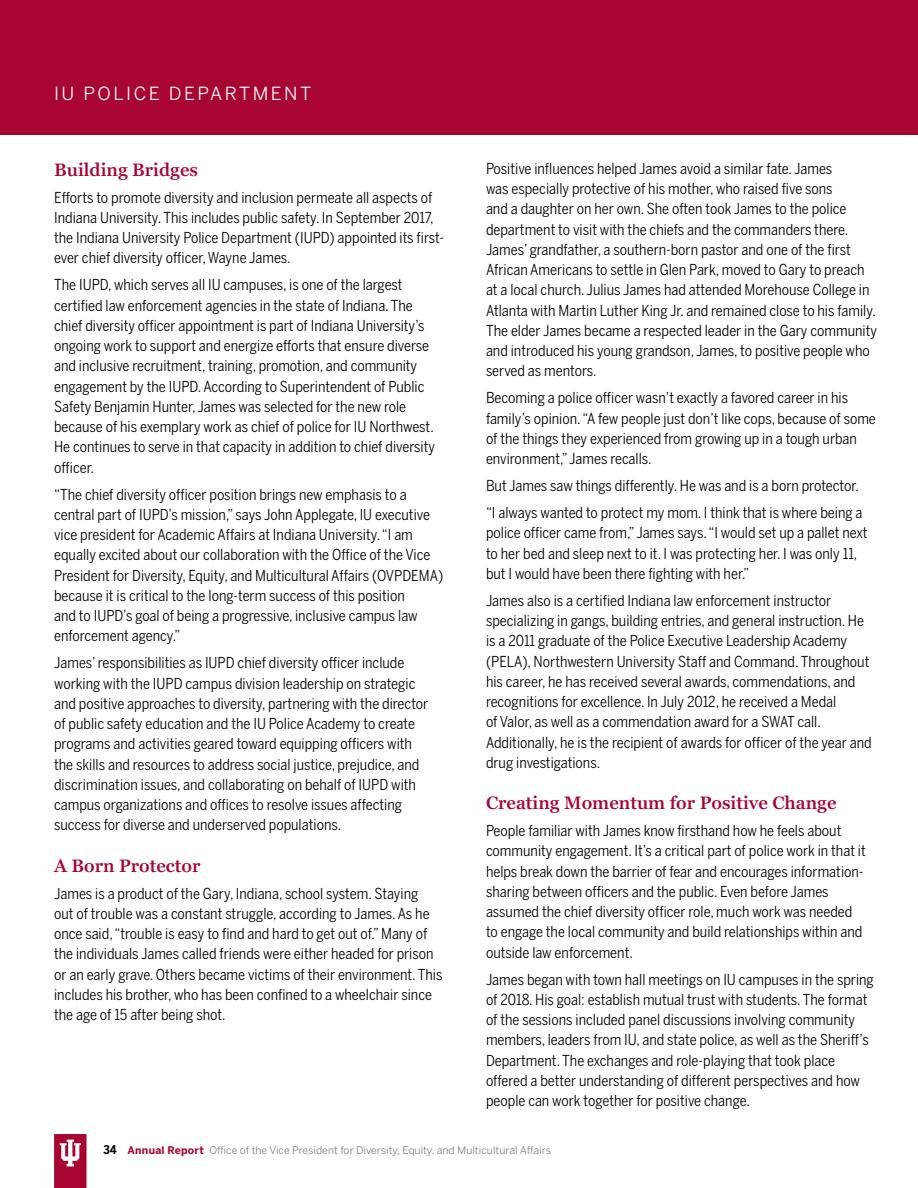
<style>
.page{position:relative;width:918px;height:1188px;background:#fff}
.page>*{position:absolute;margin:0;border:0;box-sizing:border-box;transform-origin:0 0}
.t1{font:600 18px "Georgia Pro";color:#a90533}
.t2{font:18px "Benton Sans";letter-spacing:.14em;color:#fff}
.t3{font:15px/20.2px "Benton Sans Cond";color:#000}
.t4{font:700 12px "Benton Sans Cond";color:#000}
.t5{font:10.5px "Benton Sans";color:#867d78}
.s1{font-weight:700;color:#a90533}
</style>
<div class="page">
<svg style="left:54px;top:1134px;width:33px;height:54px"></svg>
<div style="left:0;top:0;width:918px;height:135px;background:#a90533"></div>
<p class="t2" style="left:54px;top:83px;width:259px">IU POLICE DEPARTMENT</p>
<p class="t1" style="left:54px;top:159px;width:145px">Building Bridges</p>
<p class="t3" style="left:54px;top:187px;width:392px">Efforts to promote diversity and inclusion permeate all aspects of Indiana University. This includes public safety. In September 2017, the Indiana University Police Department (IUPD) appointed its first&shy;ever chief diversity officer, Wayne James.</p>
<p class="t3" style="left:54px;top:275px;width:383px">The IUPD, which serves all IU campuses, is one of the largest certified law enforcement agencies in the state of Indiana. The chief diversity officer appointment is part of Indiana University’s ongoing work to support and energize efforts that ensure diverse and inclusive recruitment, training, promotion, and community engagement by the IUPD. According to Superintendent of Public Safety Benjamin Hunter, James was selected for the new role because of his exemplary work as chief of police for IU Northwest.<br>He continues to serve in that capacity in addition to chief diversity officer.</p>
<p class="t3" style="left:54px;top:484px;width:391px">“The chief diversity officer position brings new emphasis to a central part of IUPD’s mission,” says John Applegate, IU executive vice president for Academic Affairs at Indiana University. “I am equally excited about our collaboration with the Office of the Vice President for Diversity, Equity, and Multicultural Affairs (OVPDEMA) because it is critical to the long-term success of this position<br>and to IUPD’s goal of being a progressive, inclusive campus law enforcement agency.”</p>
<p class="t3" style="left:54px;top:653px;width:376px">James’ responsibilities as IUPD chief diversity officer include working with the IUPD campus division leadership on strategic and positive approaches to diversity, partnering with the director of public safety education and the IU Police Academy to create programs and activities geared toward equipping officers with the skills and resources to address social justice, prejudice, and discrimination issues, and collaborating on behalf of IUPD with campus organizations and offices to resolve issues affecting success for diverse and underserved populations.</p>
<p class="t1" style="left:54px;top:855px;width:148px">A Born Protector</p>
<p class="t3" style="left:54px;top:883px;width:390px">James is a product of the Gary, Indiana, school system. Staying<br>out of trouble was a constant struggle, according to James. As he once said, “trouble is easy to find and hard to get out of.” Many of the individuals James called friends were either headed for prison or an early grave. Others became victims of their environment. This includes his brother, who has been confined to a wheelchair since the age of 15 after being shot.</p>
<p class="t3" style="left:486px;top:158px;width:393px">Positive influences helped James avoid a similar fate. James<br>was especially protective of his mother, who raised five sons<br>and a daughter on her own. She often took James to the police department to visit with the chiefs and the commanders there.<br>James’ grandfather, a southern-born pastor and one of the first African Americans to settle in Glen Park, moved to Gary to preach at a local church. Julius James had attended Morehouse College in Atlanta with Martin Luther King Jr. and remained close to his family.<br>The elder James became a respected leader in the Gary community and introduced his young grandson, James, to positive people who served as mentors.</p>
<p class="t3" style="left:486px;top:388px;width:391px">Becoming a police officer wasn’t exactly a favored career in his family’s opinion. “A few people just don’t like cops, because of some of the things they experienced from growing up in a tough urban environment,” James recalls.</p>
<p class="t3" style="left:486px;top:472px;width:378px;line-height:27px">But James saw things differently. He was and is a born protector. “I always wanted to protect my mom. I think that is where being a</p>
<p class="t3" style="left:486px;top:523px;width:383px">police officer came from,” James says. “I would set up a pallet next to her bed and sleep next to it. I was protecting her. I was only 11, but I would have been there fighting with her.”</p>
<p class="t3" style="left:486px;top:590px;width:387px">James also is a certified Indiana law enforcement instructor specializing in gangs, building entries, and general instruction. He is a 2011 graduate of the Police Executive Leadership Academy (PELA), Northwestern University Staff and Command. Throughout his career, he has received several awards, commendations, and recognitions for excellence. In July 2012, he received a Medal<br>of Valor, as well as a commendation award for a SWAT call.<br>Additionally, he is the recipient of awards for officer of the year and drug investigations.</p>
<p class="t1" style="left:486px;top:793px;width:352px">Creating Momentum for Positive Change</p>
<p class="t3" style="left:486px;top:820px;width:381px">People familiar with James know firsthand how he feels about community engagement. It’s a critical part of police work in that it helps break down the barrier of fear and encourages information&shy;sharing between officers and the public. Even before James assumed the chief diversity officer role, much work was needed to engage the local community and build relationships within and outside law enforcement.</p>
<p class="t3" style="left:486px;top:969px;width:389px">James began with town hall meetings on IU campuses in the spring of 2018. His goal: establish mutual trust with students. The format of the sessions included panel discussions involving community members, leaders from IU, and state police, as well as the Sheriff’s Department. The exchanges and role-playing that took place offered a better understanding of different perspectives and how people can work together for positive change.</p>
<p class="t4" style="left:103px;top:1142px;width:15px">34</p>
<p class="t5" style="left:128px;top:1144px;width:425px"><span class="s1">Annual Report</span> Office of the Vice President for Diversity, Equity, and Multicultural Affairs</p>
</div>
